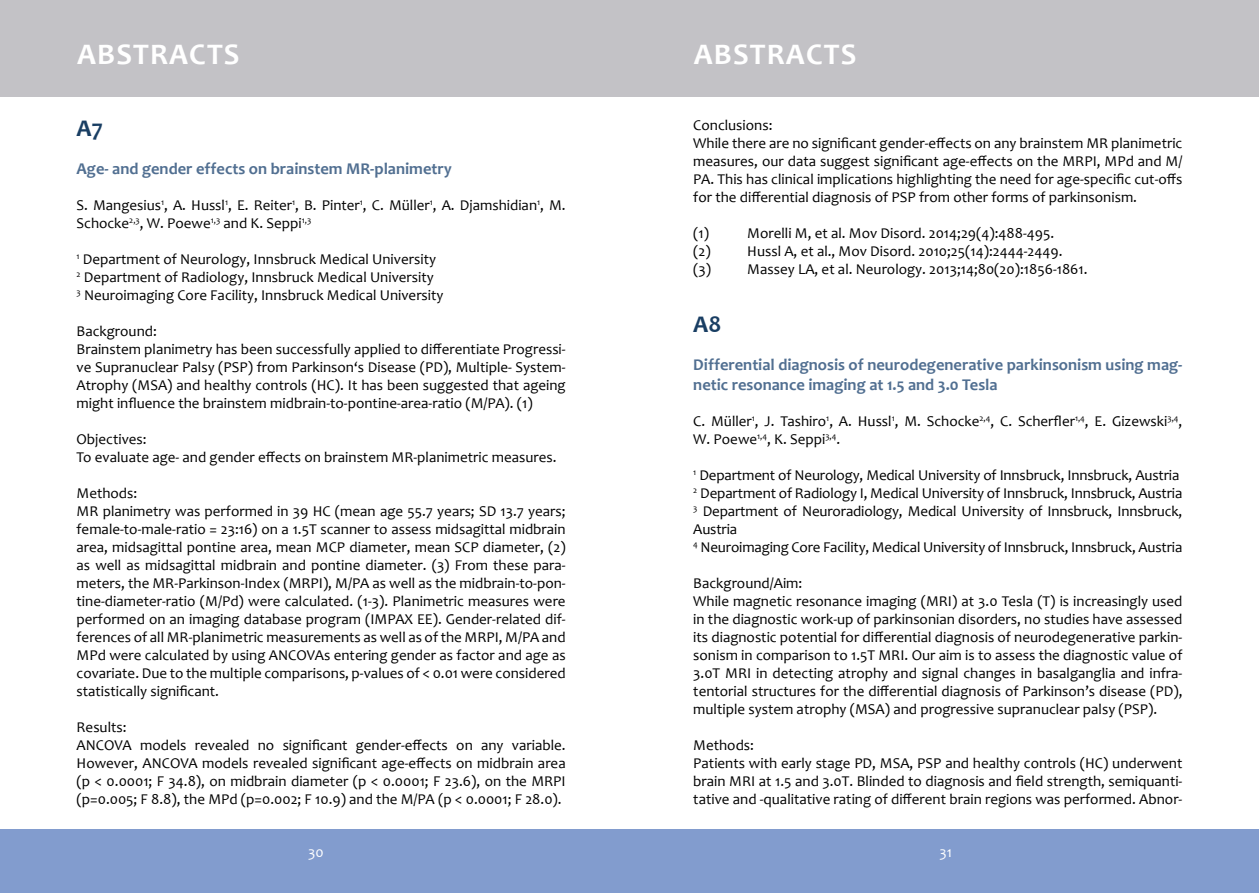
<style>
.page{position:relative;width:1259px;height:893px;background:#fff}
.page>*{position:absolute;margin:0;border:0;box-sizing:border-box;transform-origin:0 0}
.t1{font:700 30px "Candara";color:#fff}
.t2{font:700 24px "Candara";color:#193e63}
.t3{font:700 16.5px/19.8px "Candara";color:#516f91}
.t4{font:15px/18px "Candara";color:#000}
.t5{font:15px "Candara";color:#fff}
</style>
<div class="page">
<div style="left:0;top:0;width:1259px;height:96px;background:#c3c2c6"></div>
<div style="left:0;top:829px;width:1259px;height:64px;background:#829cce"></div>
<h1 class="t1" style="left:77px;top:36px;width:39px">Abstracts</h1>
<h2 class="t2" style="left:77px;top:114px;width:28px">A7</h2>
<p class="t3" style="left:77px;top:159px;width:377px">Age- and gender effects on brainstem MR-planimetry</p>
<p class="t4" style="left:77px;top:196px;width:490px">S. Mangesius<sup>1</sup>, A. H ussl<sup>1</sup>, E. Reiter<sup>1</sup>, B. Pinter<sup>1</sup>, C. Müller<sup>1</sup>, A. Djamshidian<sup>1</sup>, M.<br>Schocke<sup>2,3</sup>, W. Poewe<sup>1,3</sup> and K. Seppi<sup>1,3</sup></p>
<p class="t4" style="left:77px;top:250px;width:368px"><sup>1</sup> Department of Neurology, Innsbruck Medical University<br><sup>2</sup> Department of Radiology, Innsbruck Medical University<br><sup>3</sup> Neuroimaging Core Facility, Innsbruck Medical University</p>
<p class="t4" style="left:77px;top:322px;width:490px">Background:<br>Brainstem planimetry has been successfully applied to differentiate Progressi&shy;ve Supranuclear Palsy (PSP) from Parkinson‘s Disease (PD), Multiple- System-Atrophy (MSA</p>
<p class="t4" style="left:77px;top:376px;width:490px;text-indent:91px">) and healthy controls (HC). It has been suggested that ageing might influence the brainstem midbrain-to-pontine-area-ratio (M/PA). (1)</p>
<p class="t4" style="left:77px;top:430px;width:481px">Objectives:<br>To evaluate age- and gender effects on brainstem MR-planimetric measures.</p>
<p class="t4" style="left:77px;top:484px;width:490px">Methods:<br>MR planimetry was performed in 39 HC (mean age 55.7 years; SD 13.7 years; female-to-male-ratio = 23:16) on a 1.5T scanner to assess midsagittal midbrain area, midsagittal pontine area, mean MCP</p>
<p class="t4" style="left:77px;top:538px;width:490px;text-align:justify;text-indent:406px">diameter, (2) as well as midsagittal midbrain and pontine diameter. (3) From these para&shy;meters, the MR-Parkinson-Index (MRP</p>
<p class="t4" style="left:349px;top:538px;width:114px">diameter, mean SCP</p>
<p class="t4" style="left:77px;top:574px;width:490px;text-align:justify;text-indent:242px">I), M/PA as well as the midbrain-to-pon&shy;tine-diameter-ratio (M/Pd) were calculated. (1-3). Planimetric measures were performed on an imaging database program (IMPA</p>
<p class="t4" style="left:77px;top:610px;width:490px;text-indent:328px">X EE). Gender-related dif&shy;ferences of all MR-planimetric measurements as well as of the MRP</p>
<p class="t4" style="left:77px;top:628px;width:490px;text-align:justify;text-indent:418px">I, M/PA and MPd were calculated by using ANCOVAs entering gender as factor and age as covariate. Due to the multiple comparisons, p-values of &lt; 0.01 were considered statistically significant.</p>
<p class="t4" style="left:77px;top:718px;width:490px">Results:<br>ANCOVA models revealed no significant gender-effects on any variable.<br>However, ANCOVA models revealed significant age-effects on midbrain area (p &lt; 0.0001; F 34.8), on midbrain diameter (p &lt; 0.0001; F 23.6), on the MRPI (p=0.005; F 8.8), the MPd (p=0.002; F 10.9) and the M/PA (p &lt; 0.0001; F 28.0).</p>
<h1 class="t1" style="left:694px;top:36px;width:39px">Abstracts</h1>
<p class="t4" style="left:693px;top:116px;width:490px">Conclusions:<br>While there are no significant gender-effects on any brainstem MR planimetric measures, our data suggest significant age-effects on the MRPI, MPd and M/ PA. This has clinical implications highlighting the need for age-specific cut-offs for the differential diagnosis of PSP from other forms of parkinsonism.</p>
<p class="t4" style="left:693px;top:224px;width:42px">(1) M</p>
<p class="t4" style="left:760px;top:224px;width:295px">orelli M, et al. Mov Disord. 2014;29(4):488-495.</p>
<p class="t4" style="left:693px;top:242px;width:41px">(2) H</p>
<p class="t4" style="left:757px;top:242px;width:307px">ussl A, et al., Mov Disord. 2010;25(14):2444-2449.</p>
<p class="t4" style="left:693px;top:260px;width:43px">(3) M</p>
<p class="t4" style="left:760px;top:260px;width:329px">assey LA, et al. Neurology. 2013;14;80(20):1856-1861.</p>
<h2 class="t2" style="left:693px;top:310px;width:30px">A8</h2>
<p class="t3" style="left:693px;top:355px;width:490px">Differential diagnosis of neurodegenerative parkinsonism using mag&shy;netic resonance imaging at 1.5 and 3.0 Tesla</p>
<p class="t4" style="left:693px;top:412px;width:490px">C. Müller<sup>1</sup>, J. Tashiro<sup>1</sup>, A. H ussl<sup>1</sup>, M. Schocke<sup>2,4</sup>, C. Scherfler<sup>1,4</sup>, E. Gizewski<sup>3,4</sup>,<br>W. Poewe<sup>1,4</sup>, K. Seppi<sup>3,4</sup>.</p>
<p class="t4" style="left:693px;top:466px;width:490px"><sup>1</sup> Department of Neurology, Medical University of Innsbruck, Innsbruck, Austria <sup>2</sup> Department of Radiology I, Medical University of Innsbruck, Innsbruck, Austria <sup>3</sup> Department of Neuroradiology, Medical University of Innsbruck, Innsbruck, Austria<br><sup>4</sup> Neuroimaging Core Facility, Medical University of Innsbruck, Innsbruck, Austria</p>
<p class="t4" style="left:693px;top:574px;width:491px">Background/Aim:<br>While magnetic resonance imaging (MRI) at 3.0 Tesla (T) is increasingly used in the diagnostic work-up of parkinsonian disorders, no studies have assessed its diagnostic potential for differential diagnosis of neurodegenerative parkin&shy;sonism in comparison to 1.5T MR I. Our aim is to assess the diagnostic value of 3.0T MRI in detecting atrophy and signal changes in basalganglia and infra&shy;tentorial structures for the differential diagnosis of Parkinson’s disease (PD), multiple system atrophy (MSA</p>
<p class="t4" style="left:885px;top:700px;width:274px">) and progressive supranuclear palsy (PSP).</p>
<p class="t4" style="left:693px;top:736px;width:198px">Methods:<br>Patients with early stage PD, MSA</p>
<p class="t4" style="left:693px;top:754px;width:490px;text-align:justify;text-indent:252px">and healthy controls (HC) underwent brain MRI at 1.5 and 3.0T. Blinded to diagnosis and field strength, semiquanti&shy;tative and -qualitative rating of different brain regions was performed. Abnor-</p>
<p class="t4" style="left:909px;top:754px;width:17px">, PSP</p>
<p class="t5" style="left:308px;top:843px;width:17px">30</p>
<p class="t5" style="left:939px;top:843px;width:14px">31</p>
</div>
